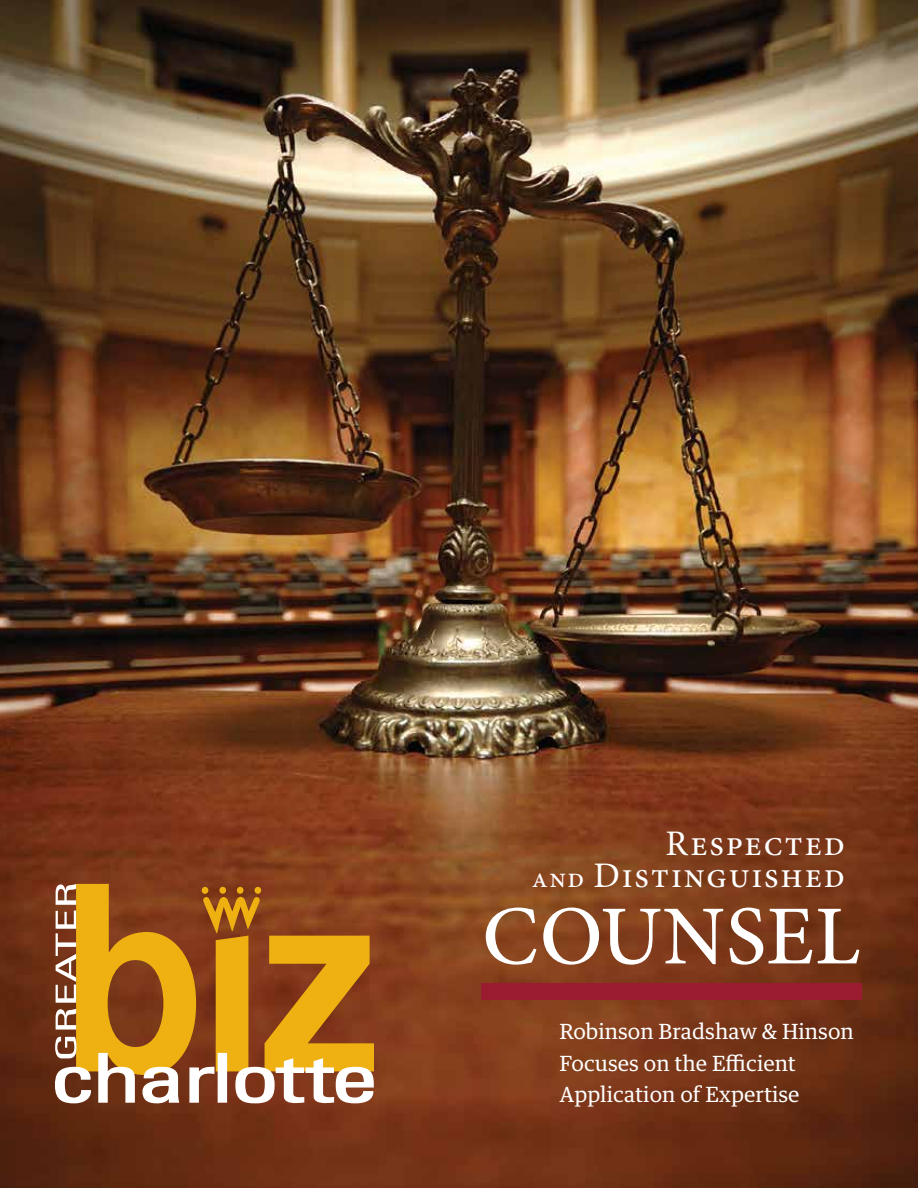
<style>
.page{position:relative;width:918px;height:1188px;background:#fff}
.page>*{position:absolute;margin:0;border:0;box-sizing:border-box;transform-origin:0 0}
.t1{font:500 84px "Minion Pro";letter-spacing:.01em;color:#fff}
.t2{font:36px/31.5px "Minion Pro";letter-spacing:.05em;color:#fff;text-align:right}
.t3{font:21px/31.5px "Guardian Text Egyp";color:#fff}
.s1{font-size:28.5px}
</style>
<div class="page">
<img style="left:0;top:0;width:918px;height:1188px">
<svg style="left:55px;top:884px;width:319px;height:219px;background:#b77b2f"></svg>
<div style="left:482px;top:984px;width:380px;height:16px;background:#9b1b31"></div>
<h2 class="t2" style="left:532px;top:828px;width:314px">Respected<br><span class="s1">and</span> Distinguished</h2>
<h1 class="t1" style="left:482px;top:880px;width:380px">COUNSEL</h1>
<p class="t3" style="left:560px;top:1014px;width:296px">Robinson Bradshaw &amp; Hinson<br>Focuses on the Efficient<br>Application of Expertise</p>
</div>
